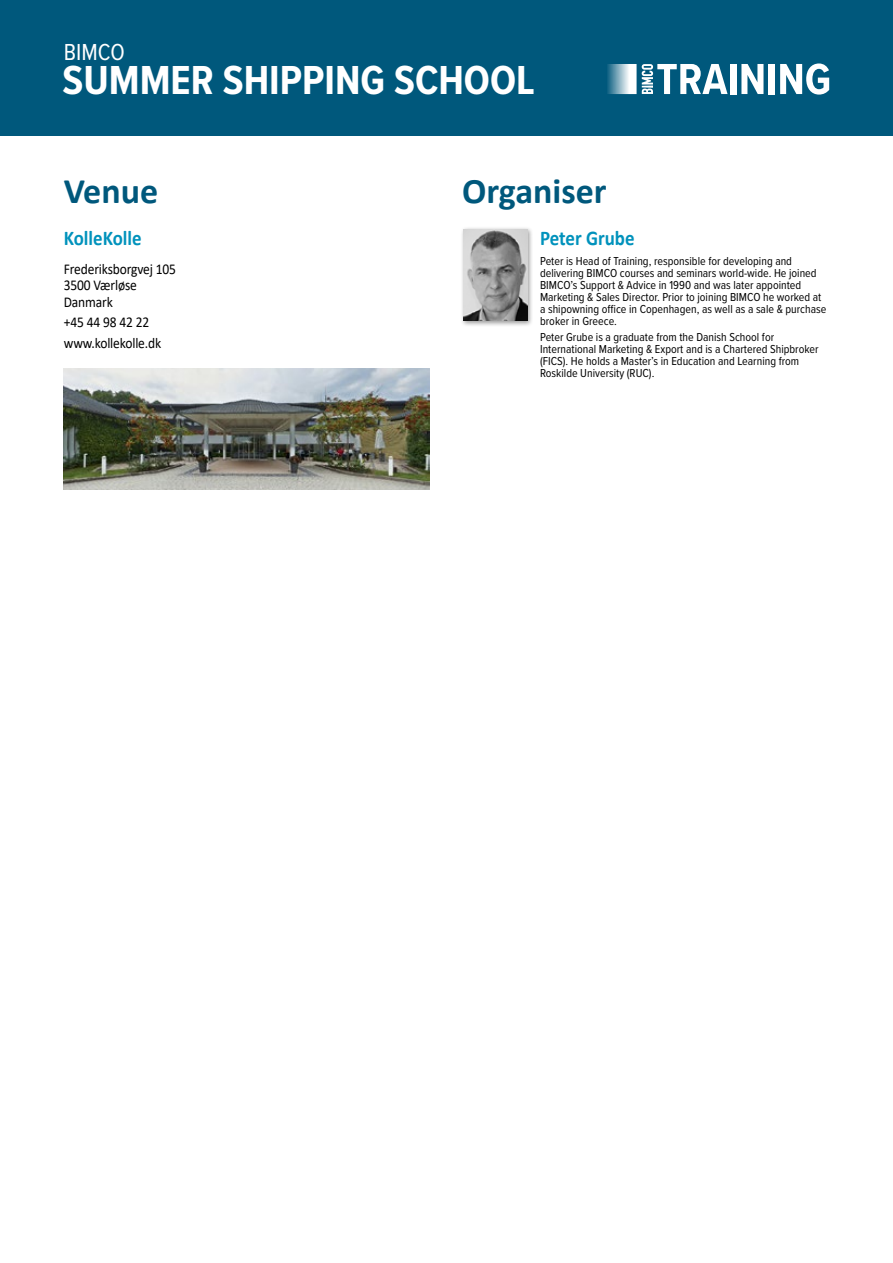
<style>
.page{position:relative;width:893px;height:1263px;background:#fff}
.page>*{position:absolute;margin:0;border:0;box-sizing:border-box;transform-origin:0 0}
.t1{font:700 42px "Proxima Nova Cond";color:#fff}
.t2{font:700 36px "Calibri";color:#00587c}
.t3{font:24px "Proxima Nova Cond";color:#fff}
.t4{font:700 21px "Calibri";color:#0092bc;scale:.9 1}
.t5{font:15px/16.5px "Calibri";letter-spacing:-.01em;color:#000;scale:.9 1}
.t6{font:12px/12px "Proxima Nova Cond";color:#000}
</style>
<div class="page">
<div style="left:0;top:0;width:893px;height:136px;background:#00587c"></div>
<div style="left:730px;top:64px;width:6px;height:30px;background:#fff"></div>
<svg style="left:741px;top:64px;width:22px;height:30px"></svg>
<div style="left:769px;top:64px;width:6px;height:30px;background:#fff"></div>
<svg style="left:780px;top:63px;width:49px;height:32px"></svg>
<svg style="left:642px;top:64px;width:86px;height:30px"></svg>
<svg style="left:607px;top:64px;width:30px;height:30px"></svg>
<img style="left:64px;top:369px;width:365px;height:121px">
<div style="left:460px;top:226px;width:73px;height:101px;background:#000;opacity:.4"></div>
<img style="left:463px;top:230px;width:64px;height:91px">
<h3 class="t3" style="left:64px;top:35px;width:63px">BIMCO</h3>
<h1 class="t1" style="left:63px;top:49px;width:474px">SUMMER SHIPPING SCHOOL</h1>
<h2 class="t2" style="left:64px;top:165px;width:96px">Venue</h2>
<h3 class="t4" style="left:64px;top:223px;width:88px">KolleKolle</h3>
<p class="t5" style="left:64px;top:260px;width:126px">Frederiksborgvej 105<br>3500 Værløse<br>Danmark</p>
<p class="t5" style="left:64px;top:312px;width:110px;line-height:20.7px">+45 44 98 42 22 www.kollekolle.dk</p>
<h2 class="t2" style="left:462px;top:165px;width:146px">Organiser</h2>
<h3 class="t4" style="left:540px;top:224px;width:107px">Peter Grube</h3>
<p class="t6" style="left:540px;top:254px;width:288px">Peter is Head of Training, responsible for developing and delivering BIMCO courses and seminars world-wide. He joined BIMCO’s Support &amp; Advice in 1990 and was later appointed Marketing &amp; Sales Director. Prior to joining BIMCO he worked at a shipowning office in Copenhagen, as well as a sale &amp; purchase broker in Greece.</p>
<p class="t6" style="left:540px;top:330px;width:280px">Peter Grube is a graduate from the Danish School for International Marketing &amp; Export and is a Chartered Shipbroker (FICS). He holds a Master’s in Education and Learning from Roskilde University (RUC).</p>
</div>
